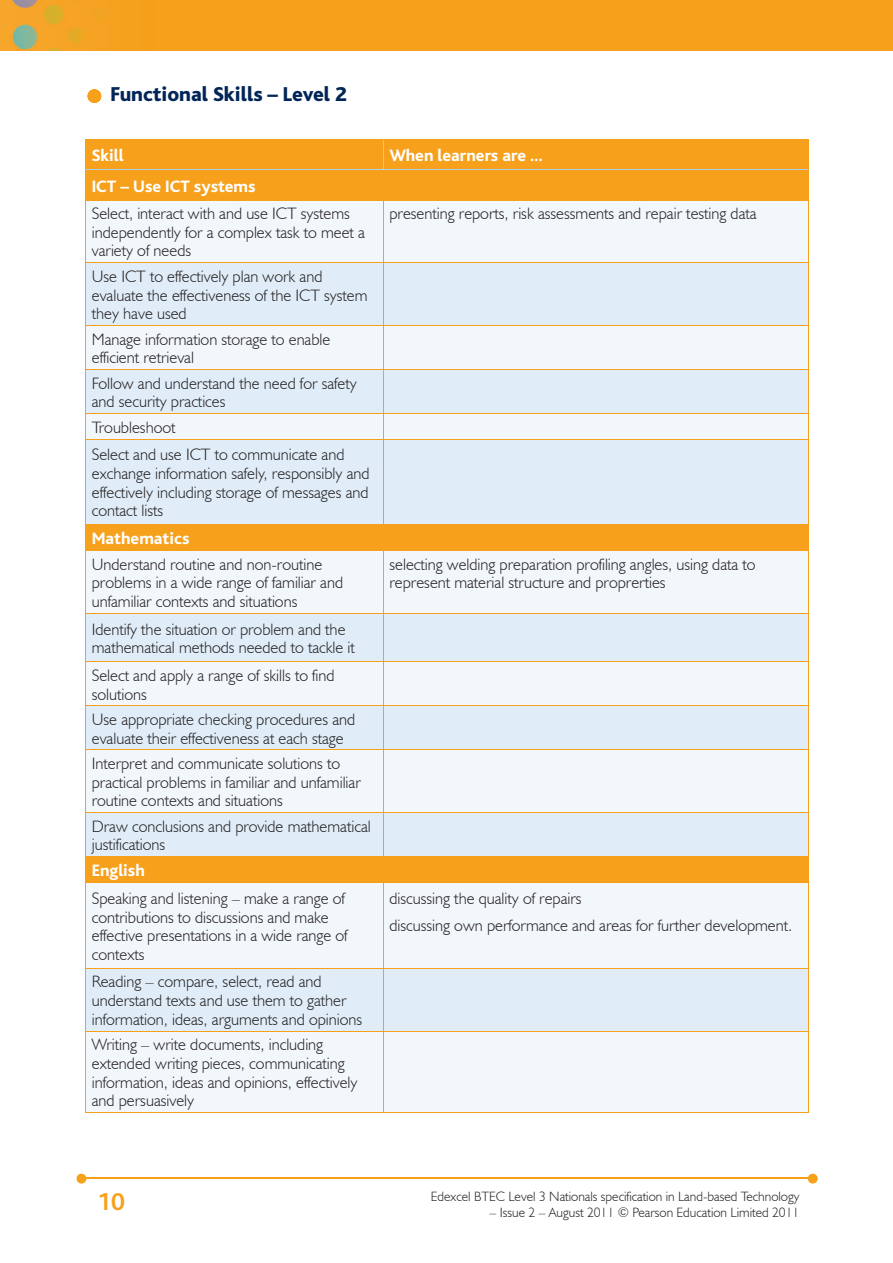
<style>
.page{position:relative;width:893px;height:1263px;background:#fff}
.page>*{position:absolute;margin:0;border:0;box-sizing:border-box;transform-origin:0 0}
.t1{font:700 25.5px "Bliss";color:#f6a01b}
.t2{font:800 21px "Bliss";color:#002556}
.t3{font:800 17.25px "Bliss";color:#fff}
.t4{font:300 16.5px/18.8px "Humanist 521 BT";color:#231f20}
.t5{font:300 13.5px "Humanist 521 BT";color:#231f20}
</style>
<div class="page">
<img style="left:0;top:0;width:893px;height:51px">
<hr style="left:82px;top:1178px;width:728px;height:1px;background:#f6a01b">
<svg style="left:808px;top:1174px;width:10px;height:9px"></svg>
<svg style="left:77px;top:1174px;width:9px;height:9px"></svg>
<svg style="left:88px;top:89px;width:13px;height:14px"></svg>
<div style="left:86px;top:140px;width:722px;height:60px;background:#f6a01b"></div>
<div style="left:86px;top:201px;width:722px;height:911px;background:#f2f7fb"></div>
<svg style="left:86px;top:263px;width:722px;height:768px;fill:#e0edf8"></svg>
<svg style="left:86px;top:440px;width:722px;height:110px;background:#e5dbc5"></svg>
<svg style="left:86px;top:551px;width:722px;height:417px;fill:#f2f7fb"></svg>
<hr style="left:383px;top:140px;width:1px;height:30px;background:#accfed">
<hr style="left:86px;top:170px;width:297px;height:1px;background:#accfed">
<hr style="left:383px;top:170px;width:425px;height:1px;background:#accfed">
<hr style="left:85px;top:140px;width:1px;height:30px;background:#f6a01b">
<hr style="left:808px;top:140px;width:1px;height:30px;background:#f6a01b">
<hr style="left:85px;top:139px;width:298px;height:1px;background:#f6a01b">
<hr style="left:383px;top:139px;width:426px;height:1px;background:#f6a01b">
<hr style="left:383px;top:170px;width:1px;height:30px;background:#f6a01b">
<hr style="left:85px;top:170px;width:1px;height:30px;background:#f6a01b">
<hr style="left:808px;top:170px;width:1px;height:30px;background:#f6a01b">
<hr style="left:85px;top:200px;width:1px;height:62px;background:#f6a01b">
<hr style="left:85px;top:200px;width:298px;height:1px;background:#f6a01b">
<hr style="left:383px;top:200px;width:1px;height:62px;background:#f6a01b">
<hr style="left:808px;top:200px;width:1px;height:62px;background:#f6a01b">
<hr style="left:383px;top:200px;width:426px;height:1px;background:#f6a01b">
<hr style="left:85px;top:263px;width:1px;height:62px;background:#f6a01b">
<hr style="left:85px;top:262px;width:298px;height:1px;background:#f6a01b">
<hr style="left:383px;top:263px;width:1px;height:62px;background:#f6a01b">
<hr style="left:808px;top:263px;width:1px;height:62px;background:#f6a01b">
<hr style="left:383px;top:262px;width:426px;height:1px;background:#f6a01b">
<hr style="left:85px;top:326px;width:1px;height:43px;background:#f6a01b">
<hr style="left:85px;top:325px;width:298px;height:1px;background:#f6a01b">
<hr style="left:383px;top:326px;width:1px;height:43px;background:#f6a01b">
<hr style="left:808px;top:326px;width:1px;height:43px;background:#f6a01b">
<hr style="left:383px;top:325px;width:426px;height:1px;background:#f6a01b">
<hr style="left:85px;top:370px;width:1px;height:43px;background:#f6a01b">
<hr style="left:85px;top:369px;width:298px;height:1px;background:#f6a01b">
<hr style="left:383px;top:370px;width:1px;height:43px;background:#f6a01b">
<hr style="left:808px;top:370px;width:1px;height:43px;background:#f6a01b">
<hr style="left:383px;top:369px;width:426px;height:1px;background:#f6a01b">
<svg style="left:85px;top:414px;width:1px;height:25px"></svg>
<hr style="left:85px;top:413px;width:298px;height:1px;background:#f6a01b">
<svg style="left:383px;top:414px;width:1px;height:25px"></svg>
<svg style="left:808px;top:414px;width:1px;height:25px"></svg>
<hr style="left:383px;top:413px;width:426px;height:1px;background:#f6a01b">
<hr style="left:383px;top:439px;width:1px;height:85px;background:#f6a01b">
<hr style="left:85px;top:439px;width:1px;height:85px;background:#f6a01b">
<hr style="left:808px;top:439px;width:1px;height:85px;background:#f6a01b">
<hr style="left:85px;top:439px;width:298px;height:1px;background:#f6a01b">
<hr style="left:383px;top:439px;width:426px;height:1px;background:#f6a01b">
<svg style="left:85px;top:525px;width:1px;height:25px"></svg>
<hr style="left:85px;top:524px;width:298px;height:1px;background:#f6a01b">
<svg style="left:383px;top:525px;width:1px;height:25px"></svg>
<svg style="left:808px;top:525px;width:1px;height:25px"></svg>
<hr style="left:383px;top:524px;width:426px;height:1px;background:#f6a01b">
<hr style="left:85px;top:551px;width:1px;height:62px;background:#f6a01b">
<hr style="left:85px;top:550px;width:298px;height:1px;background:#f6a01b">
<hr style="left:383px;top:551px;width:1px;height:62px;background:#f6a01b">
<hr style="left:808px;top:551px;width:1px;height:62px;background:#f6a01b">
<hr style="left:383px;top:550px;width:426px;height:1px;background:#f6a01b">
<hr style="left:383px;top:614px;width:1px;height:47px;background:#f6a01b">
<hr style="left:85px;top:614px;width:1px;height:47px;background:#f6a01b">
<hr style="left:808px;top:614px;width:1px;height:47px;background:#f6a01b">
<hr style="left:85px;top:613px;width:298px;height:1px;background:#f6a01b">
<hr style="left:383px;top:613px;width:426px;height:1px;background:#f6a01b">
<hr style="left:85px;top:662px;width:1px;height:43px;background:#f6a01b">
<hr style="left:85px;top:661px;width:298px;height:1px;background:#f6a01b">
<hr style="left:383px;top:662px;width:1px;height:43px;background:#f6a01b">
<hr style="left:808px;top:662px;width:1px;height:43px;background:#f6a01b">
<hr style="left:383px;top:661px;width:426px;height:1px;background:#f6a01b">
<hr style="left:85px;top:706px;width:1px;height:44px;background:#f6a01b">
<hr style="left:85px;top:705px;width:298px;height:1px;background:#f6a01b">
<hr style="left:383px;top:706px;width:1px;height:44px;background:#f6a01b">
<hr style="left:808px;top:706px;width:1px;height:44px;background:#f6a01b">
<hr style="left:383px;top:705px;width:426px;height:1px;background:#f6a01b">
<hr style="left:85px;top:750px;width:1px;height:62px;background:#f6a01b">
<hr style="left:85px;top:750px;width:298px;height:1px;background:#f6a01b">
<hr style="left:383px;top:750px;width:1px;height:62px;background:#f6a01b">
<hr style="left:808px;top:750px;width:1px;height:62px;background:#f6a01b">
<hr style="left:383px;top:750px;width:426px;height:1px;background:#f6a01b">
<hr style="left:85px;top:813px;width:1px;height:43px;background:#f6a01b">
<hr style="left:85px;top:812px;width:298px;height:1px;background:#f6a01b">
<hr style="left:383px;top:813px;width:1px;height:43px;background:#f6a01b">
<hr style="left:808px;top:813px;width:1px;height:43px;background:#f6a01b">
<hr style="left:383px;top:812px;width:426px;height:1px;background:#f6a01b">
<svg style="left:85px;top:857px;width:1px;height:25px"></svg>
<hr style="left:85px;top:856px;width:298px;height:1px;background:#f6a01b">
<svg style="left:383px;top:857px;width:1px;height:25px"></svg>
<svg style="left:808px;top:857px;width:1px;height:25px"></svg>
<hr style="left:383px;top:856px;width:426px;height:1px;background:#f6a01b">
<hr style="left:383px;top:883px;width:1px;height:85px;background:#f6a01b">
<hr style="left:85px;top:883px;width:1px;height:85px;background:#f6a01b">
<hr style="left:808px;top:883px;width:1px;height:85px;background:#f6a01b">
<hr style="left:85px;top:882px;width:298px;height:1px;background:#f6a01b">
<hr style="left:383px;top:882px;width:426px;height:1px;background:#f6a01b">
<hr style="left:85px;top:969px;width:1px;height:62px;background:#f6a01b">
<hr style="left:85px;top:968px;width:298px;height:1px;background:#f6a01b">
<hr style="left:383px;top:969px;width:1px;height:62px;background:#f6a01b">
<hr style="left:808px;top:969px;width:1px;height:62px;background:#f6a01b">
<hr style="left:383px;top:968px;width:426px;height:1px;background:#f6a01b">
<hr style="left:85px;top:1112px;width:298px;height:1px;background:#f6a01b">
<hr style="left:85px;top:1032px;width:1px;height:80px;background:#f6a01b">
<hr style="left:85px;top:1031px;width:298px;height:1px;background:#f6a01b">
<hr style="left:383px;top:1112px;width:426px;height:1px;background:#f6a01b">
<hr style="left:383px;top:1032px;width:1px;height:80px;background:#f6a01b">
<hr style="left:808px;top:1032px;width:1px;height:80px;background:#f6a01b">
<hr style="left:383px;top:1031px;width:426px;height:1px;background:#f6a01b">
<p class="t2" style="left:111px;top:83px;width:238px">Functional Skills – Level 2</p>
<p class="t3" style="left:92px;top:147px;width:33px">Skill</p>
<p class="t3" style="left:389px;top:147px;width:155px">When learners are …</p>
<p class="t3" style="left:92px;top:177px;width:165px">ICT – Use ICT systems</p>
<p class="t4" style="left:92px;top:204px;width:275px">Select, interact with and use ICT systems independently for a complex task to meet a variety of needs</p>
<p class="t4" style="left:389px;top:204px;width:369px">presenting reports, risk assessments and repair testing data</p>
<p class="t4" style="left:92px;top:266px;width:277px">Use ICT to effectively plan work and evaluate the effectiveness of the ICT system they have used</p>
<p class="t4" style="left:92px;top:329px;width:240px">Manage information storage to enable efficient retrieval</p>
<p class="t4" style="left:92px;top:373px;width:266px">Follow and understand the need for safety and security practices</p>
<p class="t4" style="left:92px;top:413px;width:254px;line-height:27.5px">Troubleshoot<br>Select and use ICT to communicate and</p>
<p class="t4" style="left:92px;top:463px;width:279px;text-align:justify">exchange information safely, responsibly and effectively including storage of messages and contact lists</p>
<p class="t3" style="left:92px;top:530px;width:99px">Mathematics</p>
<p class="t4" style="left:92px;top:554px;width:253px">Understand routine and non-routine problems in a wide range of familiar and unfamiliar contexts and situations</p>
<p class="t4" style="left:389px;top:554px;width:368px">selecting welding preparation profiling angles, using data to represent material structure and proprerties</p>
<p class="t4" style="left:92px;top:619px;width:265px">Identify the situation or problem and the mathematical methods needed to tackle it</p>
<p class="t4" style="left:92px;top:665px;width:244px">Select and apply a range of skills to find solutions</p>
<p class="t4" style="left:92px;top:709px;width:265px">Use appropriate checking procedures and evaluate their effectiveness at each stage</p>
<p class="t4" style="left:92px;top:753px;width:270px">Interpret and communicate solutions to practical problems in familiar and unfamiliar routine contexts and situations</p>
<p class="t4" style="left:92px;top:816px;width:280px">Draw conclusions and provide mathematical justifications</p>
<p class="t3" style="left:92px;top:862px;width:55px">English</p>
<p class="t4" style="left:92px;top:888px;width:257px">Speaking and listening – make a range of contributions to discussions and make effective presentations in a wide range of contexts</p>
<p class="t4" style="left:389px;top:884px;width:404px;line-height:27.3px">discussing the quality of repairs<br>discussing own performance and areas for further development.</p>
<p class="t4" style="left:92px;top:972px;width:272px">Reading – compare, select, read and understand texts and use them to gather information, ideas, arguments and opinions</p>
<p class="t4" style="left:92px;top:1035px;width:267px">Writing – write documents, including extended writing pieces, communicating information, ideas and opinions, effectively and persuasively</p>
<h1 class="t1" style="left:97px;top:1188px;width:29px">10</h1>
<p class="t5" style="left:431px;top:1188px;width:370px">Edexcel BTEC Level 3 Nationals specification in Land-based Technology</p>
<p class="t5" style="left:490px;top:1204px;width:311px">– Issue 2 – August 2011 © Pearson Education Limited 2011</p>
</div>
